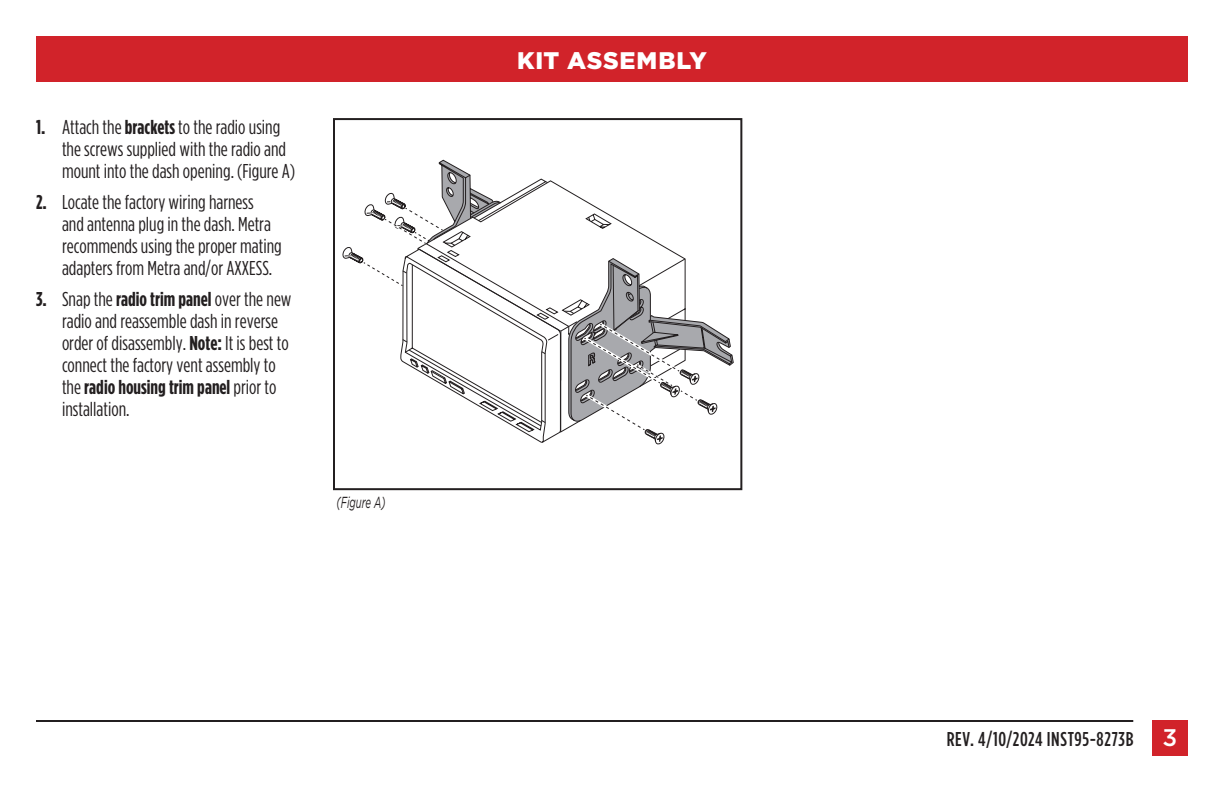
<style>
.page{position:relative;width:1224px;height:792px;background:#fff}
.page>*{position:absolute;margin:0;border:0;box-sizing:border-box;transform-origin:0 0}
.t1{font:900 24px "Gotham";letter-spacing:.03em;color:#fff}
.t2{font:20px/22px "Gotham Condensed";color:#231f20}
.t3{font:500 20px "Gotham Condensed";letter-spacing:.03em;color:#231f20}
.t4{font:italic 16px "Gotham";color:#231f20;scale:.6 1}
.s1{font-weight:700}
.s2{font-family:"Gotham";font-size:24px;color:#fff}
</style>
<div class="page">
<div style="left:36px;top:36px;width:1152px;height:45px;background:#d1232a"></div>
<hr style="left:36px;top:720px;width:1097px;height:2px;background:#231f20">
<div style="left:1152px;top:720px;width:36px;height:36px;background:#d1232a"></div>
<svg style="left:343px;top:160px;width:390px;height:284px"></svg>
<div style="left:333px;top:118px;width:409px;height:372px;border:2px solid #231f20"></div>
<p class="t2" style="left:62px;top:116px;width:235px;text-indent:-26px"><span class="s1">1.</span> Attach the <span class="s1">brackets</span> to the radio using the screws supplied with the radio and mount into the dash opening. (Figure A)</p>
<p class="t2" style="left:62px;top:191px;width:221px;text-indent:-26px"><span class="s1">2.</span> Locate the factory wiring harness<br>and antenna plug in the dash. Metra recommends using the proper mating adapters from Metra and/or AXXESS.</p>
<p class="t2" style="left:62px;top:288px;width:231px;text-indent:-26px"><span class="s1">3.</span> Snap the <span class="s1">radio trim panel</span> over the new radio and reassemble dash in reverse order of disassembly. <span class="s1">Note:</span> It is best to connect the factory vent assembly to the <span class="s1">radio housing trim panel</span> prior to installation.</p>
<p class="t4" style="left:337px;top:493px;width:83px">(Figure A)</p>
<p class="t1" style="left:517px;top:47px;width:191px">KIT ASSEMBLY</p>
<p class="t3" style="left:947px;top:728px;width:232px">REV. 4/10/2024 INST95-8273B <span class="s2">3</span></p>
</div>
